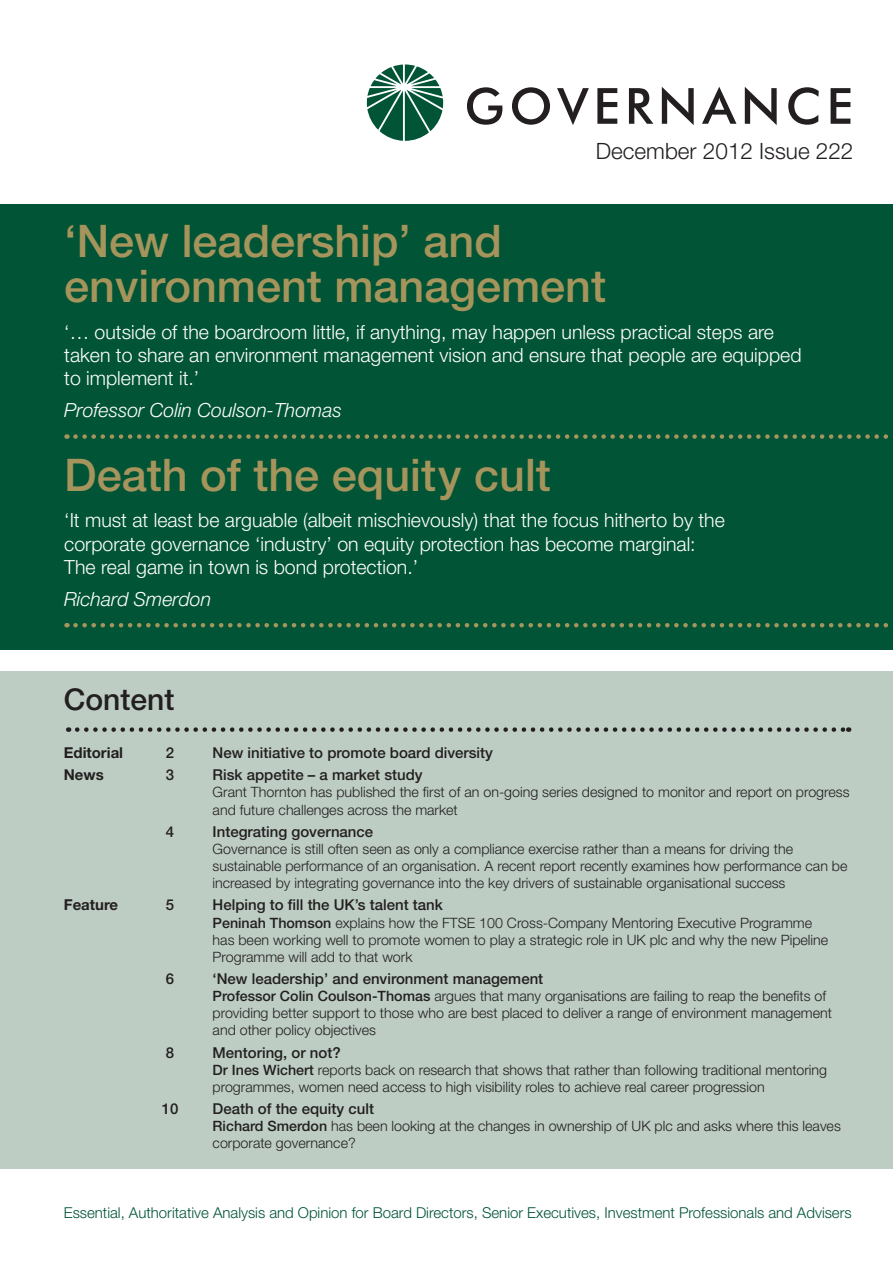
<style>
.page{position:relative;width:893px;height:1263px;background:#fff}
.page>*{position:absolute;margin:0;border:0;box-sizing:border-box;transform-origin:0 0}
.t1{font:500 45px/45px "Helvetica Neue";color:#a5945b}
.t2{font:500 30px "Helvetica Neue";color:#231f20}
.t3{font:300 22.5px "Helvetica Neue";color:#231f20}
.t4{font:300 19.5px/23.4px "Helvetica Neue";color:#fff}
.t5{font:italic 300 19.5px "Helvetica Neue";color:#fff}
.t6{font:500 15px "Helvetica Neue";color:#231f20}
.t7{font:300 15px "Helvetica Neue";color:#015436}
.t8{font:700 15px "Helvetica Neue";color:#231f20}
.t9{font:300 14.25px/17.1px "Helvetica Neue";color:#231f20}
.s1{font-weight:500}
</style>
<div class="page">
<div style="left:0;top:205px;width:893px;height:445px;background:#015436"></div>
<svg style="left:75px;top:434px;width:813px;height:5px"></svg>
<svg style="left:75px;top:623px;width:813px;height:4px"></svg>
<svg style="left:367px;top:64px;width:76px;height:77px"></svg>
<svg style="left:467px;top:87px;width:35px;height:38px"></svg>
<svg style="left:512px;top:87px;width:38px;height:38px"></svg>
<svg style="left:557px;top:88px;width:32px;height:37px"></svg>
<svg style="left:597px;top:88px;width:20px;height:36px"></svg>
<svg style="left:629px;top:88px;width:24px;height:36px"></svg>
<svg style="left:662px;top:87px;width:32px;height:38px"></svg>
<svg style="left:702px;top:87px;width:34px;height:37px"></svg>
<svg style="left:745px;top:87px;width:32px;height:38px"></svg>
<svg style="left:788px;top:87px;width:31px;height:38px"></svg>
<svg style="left:831px;top:88px;width:19px;height:36px"></svg>
<div style="left:0;top:671px;width:893px;height:498px;background:#bdcdc4"></div>
<svg style="left:77px;top:727px;width:772px;height:5px"></svg>
<h3 class="t3" style="left:596px;top:137px;width:259px">December 2012 Issue 222</h3>
<h1 class="t1" style="left:64px;top:218px;width:543px">‘New leadership’ and environment management</h1>
<h3 class="t4" style="left:64px;top:319px;width:739px">‘… outside of the boardroom little, if anything, may happen unless practical steps are taken to share an environment management vision and ensure that people are equipped to implement it.’</h3>
<h3 class="t5" style="left:64px;top:399px;width:279px">Professor Colin Coulson-Thomas</h3>
<h1 class="t1" style="left:64px;top:452px;width:488px">Death of the equity cult</h1>
<h3 class="t4" style="left:64px;top:508px;width:662px">‘It must at least be arguable (albeit mischievously) that the focus hitherto by the corporate governance ‘industry’ on equity protection has become marginal:<br>The real game in town is bond protection.’</h3>
<h3 class="t5" style="left:64px;top:587px;width:149px">Richard Smerdon</h3>
<h2 class="t2" style="left:64px;top:682px;width:112px">Content</h2>
<p class="t8" style="left:64px;top:743px;width:61px">Editorial</p>
<p class="t6" style="left:166px;top:744px;width:10px">2</p>
<p class="t6" style="left:213px;top:744px;width:282px">New initiative to promote board diversity</p>
<p class="t8" style="left:64px;top:766px;width:41px">News</p>
<p class="t6" style="left:166px;top:766px;width:10px">3</p>
<p class="t6" style="left:213px;top:766px;width:212px">Risk appetite – a market study</p>
<p class="t9" style="left:213px;top:783px;width:638px">Grant Thornton has published the first of an on-going series designed to monitor and report on progress and future challenges across the market</p>
<p class="t6" style="left:166px;top:822px;width:10px">4</p>
<p class="t6" style="left:213px;top:822px;width:162px">Integrating governance</p>
<p class="t9" style="left:213px;top:840px;width:636px">Governance is still often seen as only a compliance exercise rather than a means for driving the sustainable performance of an organisation. A recent report recently examines how performance can be increased by integrating governance into the key drivers of sustainable organisational success</p>
<p class="t8" style="left:64px;top:896px;width:56px">Feature</p>
<p class="t6" style="left:166px;top:896px;width:10px">5</p>
<p class="t6" style="left:213px;top:896px;width:232px">Helping to fill the UK’s talent tank</p>
<p class="t9" style="left:213px;top:913px;width:617px"><span class="s1">Peninah Thomson</span> explains how the FTSE 100 Cross-Company Mentoring Executive Programme has been working well to promote women to play a strategic role in UK plc and why the new Pipeline<br>Programme will add to that work</p>
<p class="t6" style="left:166px;top:970px;width:10px">6</p>
<p class="t6" style="left:213px;top:970px;width:332px">‘New leadership’ and environment management</p>
<p class="t9" style="left:213px;top:987px;width:621px"><span class="s1">Professor Colin Coulson-Thomas</span> argues that many organisations are failing to reap the benefits of providing better support to those who are best placed to deliver a range of environment management and other policy objectives</p>
<p class="t6" style="left:166px;top:1043px;width:10px">8</p>
<p class="t6" style="left:213px;top:1043px;width:130px">Mentoring, or not?</p>
<p class="t9" style="left:213px;top:1061px;width:616px"><span class="s1">Dr Ines Wichert</span> reports back on research that shows that rather than following traditional mentoring programmes, women need access to high visibility roles to achieve real career progression</p>
<p class="t6" style="left:162px;top:1100px;width:18px">10</p>
<p class="t6" style="left:213px;top:1100px;width:163px">Death of the equity cult</p>
<p class="t9" style="left:213px;top:1117px;width:630px"><span class="s1">Richard Smerdon</span> has been looking at the changes in ownership of UK plc and asks where this leaves corporate governance?</p>
<p class="t7" style="left:64px;top:1203px;width:789px">Essential, Authoritative Analysis and Opinion for Board Directors, Senior Executives, Investment Professionals and Advisers</p>
</div>
